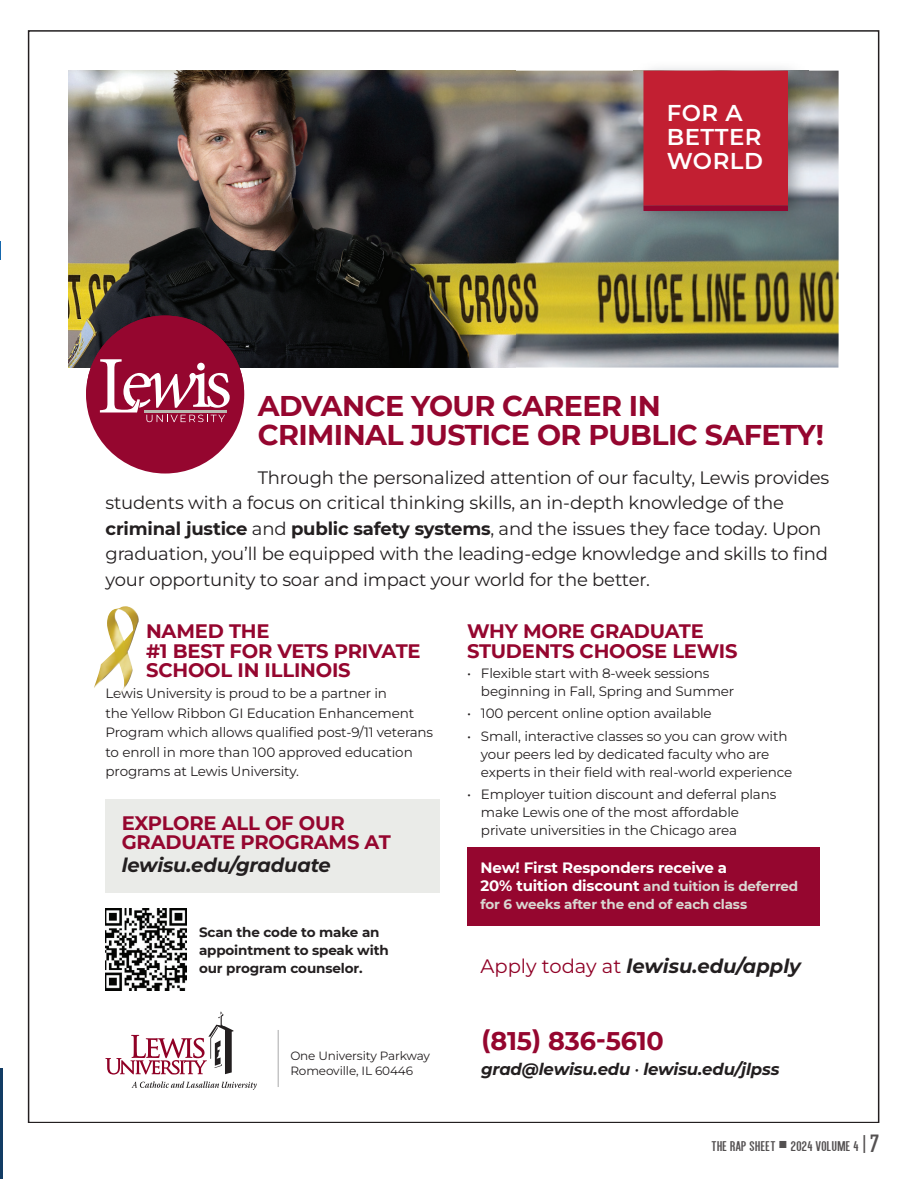
<style>
.page{position:relative;width:911px;height:1179px;background:#fff}
.page>*{position:absolute;margin:0;border:0;box-sizing:border-box;transform-origin:0 0}
.t1{font:700 28.5px/28.5px "Montserrat";letter-spacing:-.02em;color:#95062f}
.t2{font:700 25.5px "Montserrat";letter-spacing:-.01em;color:#95062f}
.t3{font:600 22.8px/23.9px "Montserrat";letter-spacing:.02em;color:#fff}
.t4{font:700 19.5px/19.5px "Montserrat";letter-spacing:-.01em;color:#95062f}
.t5{font:italic 700 19.5px "Montserrat";letter-spacing:-.01em;color:#231f20}
.t6{font:18px/25.5px "Montserrat";letter-spacing:-.01em;color:#231f20}
.t7{font:italic 700 16.5px "Montserrat";letter-spacing:-.01em;color:#231f20}
.t8{font:700 15px "Montserrat";letter-spacing:-.01em;color:#fff}
.t9{font:15px "Alegre Sans";letter-spacing:.03em;color:#231f20}
.t10{font:13.5px/18px "Montserrat";letter-spacing:-.01em;color:#231f20}
.t11{font:700 13.5px/18px "Montserrat";letter-spacing:-.01em;color:#d9d7d1}
.t12{font:700 13.5px/18px "Montserrat";letter-spacing:-.01em;color:#231f20}
.t13{font:12px/15px "Montserrat";letter-spacing:-.01em;color:#231f20}
.s1{font-weight:700}
.s2{font-size:15px;color:#fff}
.s3{font-weight:400;font-style:normal;color:#900126}
.s4{font-weight:400}
.s5{font-size:21px}
.s6{font-size:26.55px}
</style>
<div class="page">
<hr style="left:0;top:1067px;width:3px;height:111px;background:#123c64">
<svg style="left:0;top:241px;width:1px;height:18px"></svg>
<svg style="left:131px;top:1081px;width:126px;height:8px"></svg>
<svg style="left:105px;top:1011px;width:128px;height:63px"></svg>
<hr style="left:278px;top:1029px;width:1px;height:57px;background:#a9a9aa">
<div style="left:467px;top:847px;width:352px;height:78px;background:#95062f"></div>
<img style="left:515px;top:71px;width:323px;height:296px">
<div style="left:105px;top:798px;width:334px;height:94px;background:#eaebe8"></div>
<img style="left:105px;top:908px;width:82px;height:82px">
<img style="left:633px;top:67px;width:174px;height:159px">
<div style="left:643px;top:71px;width:143px;height:134px;background:#c21f32"></div>
<div style="left:643px;top:71px;width:144px;height:134px;border:1px solid #c21f32"></div>
<hr style="left:643px;top:206px;width:143px;height:4px;background:#95062f">
<div style="left:643px;top:205px;width:144px;height:6px;border:1px solid #95062f"></div>
<img style="left:68px;top:71px;width:447px;height:296px">
<img style="left:94px;top:606px;width:45px;height:82px">
<svg style="left:117px;top:688px;width:7px;height:7px"></svg>
<svg style="left:86px;top:315px;width:158px;height:155px"></svg>
<h3 class="t3" style="left:666px;top:100px;width:98px">FOR A<br>BETTER<br>WORLD</h3>
<h1 class="t1" style="left:257px;top:390px;width:567px">ADVANCE YOUR CAREER IN<br>CRIMINAL JUSTICE OR PUBLIC SAFETY!</h1>
<p class="t6" style="left:105px;top:464px;width:725px;text-indent:152px">Through the personalized attention of our faculty, Lewis provides students with a focus on critical thinking skills, an in-depth knowledge of the <span class="s1">criminal justice</span> and <span class="s1">public safety systems</span>, and the issues they face today. Upon graduation, you’ll be equipped with the leading-edge knowledge and skills to find your opportunity to soar and impact your world for the better.</p>
<h3 class="t4" style="left:146px;top:620px;width:276px">NAMED THE<br>#1 BEST FOR VETS PRIVATE<br>SCHOOL IN ILLINOIS</h3>
<p class="t10" style="left:105px;top:683px;width:329px;line-height:19.5px">Lewis University is proud to be a partner in<br>the Yellow Ribbon GI Education Enhancement Program which allows qualified post-9/11 veterans to enroll in more than 100 approved education programs at Lewis University.</p>
<h3 class="t4" style="left:122px;top:812px;width:270px">EXPLORE ALL OF OUR<br>GRADUATE PROGRAMS AT</h3>
<h3 class="t5" style="left:122px;top:851px;width:210px">lewisu.edu/graduate</h3>
<p class="t12" style="left:199px;top:922px;width:191px">Scan the code to make an appointment to speak with our program counselor.</p>
<p class="t13" style="left:290px;top:1047px;width:141px">One University Parkway<br>Romeoville, IL 60446</p>
<h3 class="t4" style="left:467px;top:620px;width:272px">WHY MORE GRADUATE<br>STUDENTS CHOOSE LEWIS</h3>
<p class="t10" style="left:481px;top:664px;width:255px;text-indent:-14px">• Flexible start with 8-week sessions beginning in Fall, Spring and Summer</p>
<p class="t10" style="left:467px;top:704px;width:246px">• 100 percent online option available</p>
<p class="t10" style="left:481px;top:726px;width:313px;text-indent:-14px">• Small, interactive classes so you can grow with your peers led by dedicated faculty who are experts in their field with real-world experience</p>
<p class="t10" style="left:481px;top:784px;width:297px;text-indent:-14px">• Employer tuition discount and deferral plans make Lewis one of the most affordable private universities in the Chicago area</p>
<p class="t8" style="left:480px;top:856px;width:248px">New! First Responders receive a</p>
<p class="t11" style="left:480px;top:876px;width:319px"><span class="s2">20% tuition discount</span> and tuition is deferred for 6 weeks after the end of each class</p>
<h3 class="t5" style="left:480px;top:953px;width:322px"><span class="s3">Apply today at</span> lewisu.edu/apply</h3>
<h2 class="t2" style="left:481px;top:1022px;width:184px">(815) 836-5610</h2>
<p class="t7" style="left:481px;top:1058px;width:300px">grad@lewisu.edu <span class="s4">•</span> lewisu.edu/jlpss</p>
<p class="t9" style="left:711px;top:1136px;width:169px">THE RAP SHEET <sup>■</sup> 2024 VOLUME 4 <span class="s5">|</span> <span class="s6">7</span></p>
</div>
